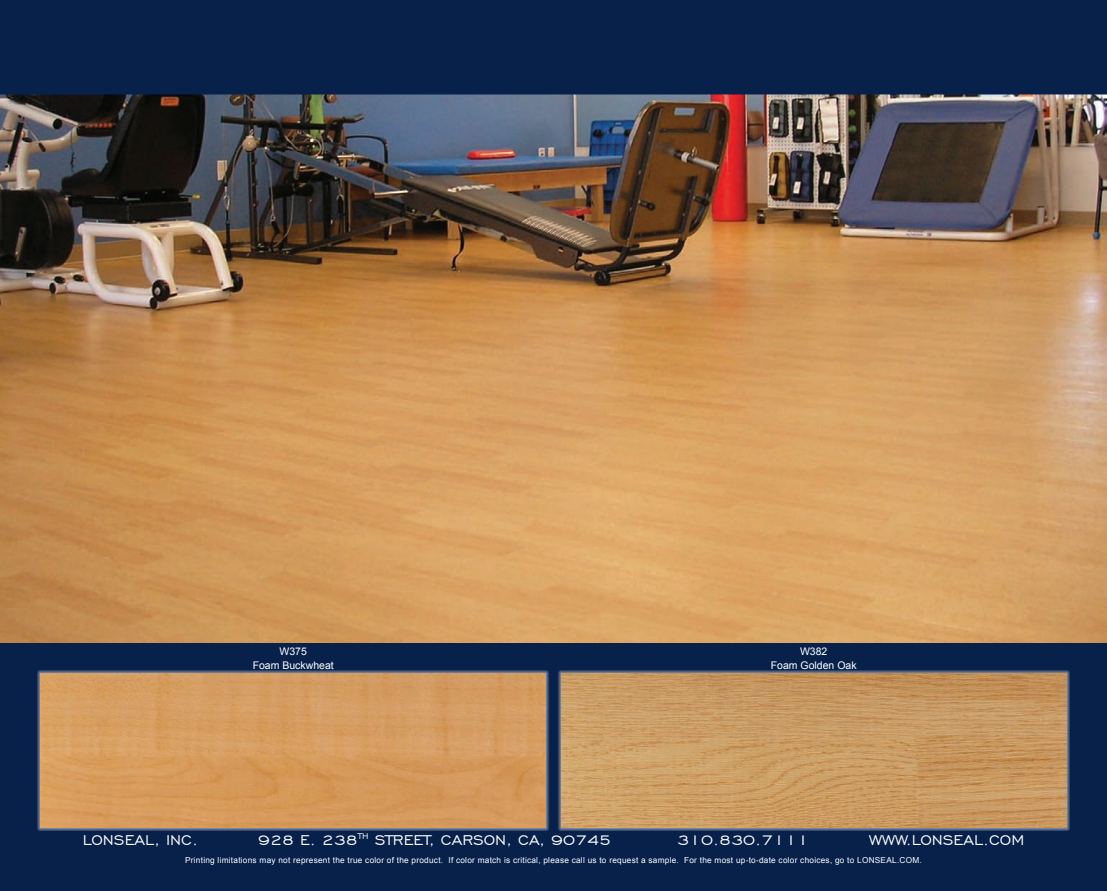
<style>
.page{position:relative;width:1107px;height:891px;background:#fff}
.page>*{position:absolute;margin:0;border:0;box-sizing:border-box;transform-origin:0 0}
.t1{font:18px "Engravers Gothic BT";color:#fff}
.t2{font:10.5px "Arial";color:#fff}
.t3{font:8.25px "Arial";letter-spacing:.03em;color:#fff}
</style>
<div class="page">
<img style="left:1px;top:94px;width:1105px;height:549px">
<div style="left:0;top:643px;width:1107px;height:248px;background:#07214b"></div>
<svg style="left:37px;top:670px;width:512px;height:161px;background:#4f617f"></svg>
<img style="left:40px;top:673px;width:506px;height:155px">
<svg style="left:558px;top:670px;width:512px;height:161px;background:#53637e"></svg>
<img style="left:561px;top:673px;width:505px;height:155px">
<div style="left:1px;top:1px;width:1105px;height:93px;background:#07214b"></div>
<div style="left:0;top:0;width:1107px;height:94px;border:2px solid #07214b"></div>
<p class="t2" style="left:280px;top:645px;width:29px">W375</p>
<p class="t2" style="left:253px;top:658px;width:83px">Foam Buckwheat</p>
<p class="t2" style="left:800px;top:645px;width:29px">W382</p>
<p class="t2" style="left:771px;top:658px;width:87px">Foam Golden Oak</p>
<p class="t1" style="left:83px;top:830px;width:117px">LONSEAL, INC.</p>
<p class="t1" style="left:258px;top:830px;width:355px">928 E. 238<sup>TH</sup> STREET, CARSON, CA, 90745</p>
<p class="t1" style="left:677px;top:830px;width:134px">310.830.7111</p>
<p class="t1" style="left:869px;top:830px;width:156px">WWW.LONSEAL.COM</p>
<p class="t3" style="left:185px;top:854px;width:738px">Printing limitations may not represent the true color of the product. If color match is critical, please call us to request a sample. For the most up-to-date color choices, go to LONSEAL.COM.</p>
</div>
